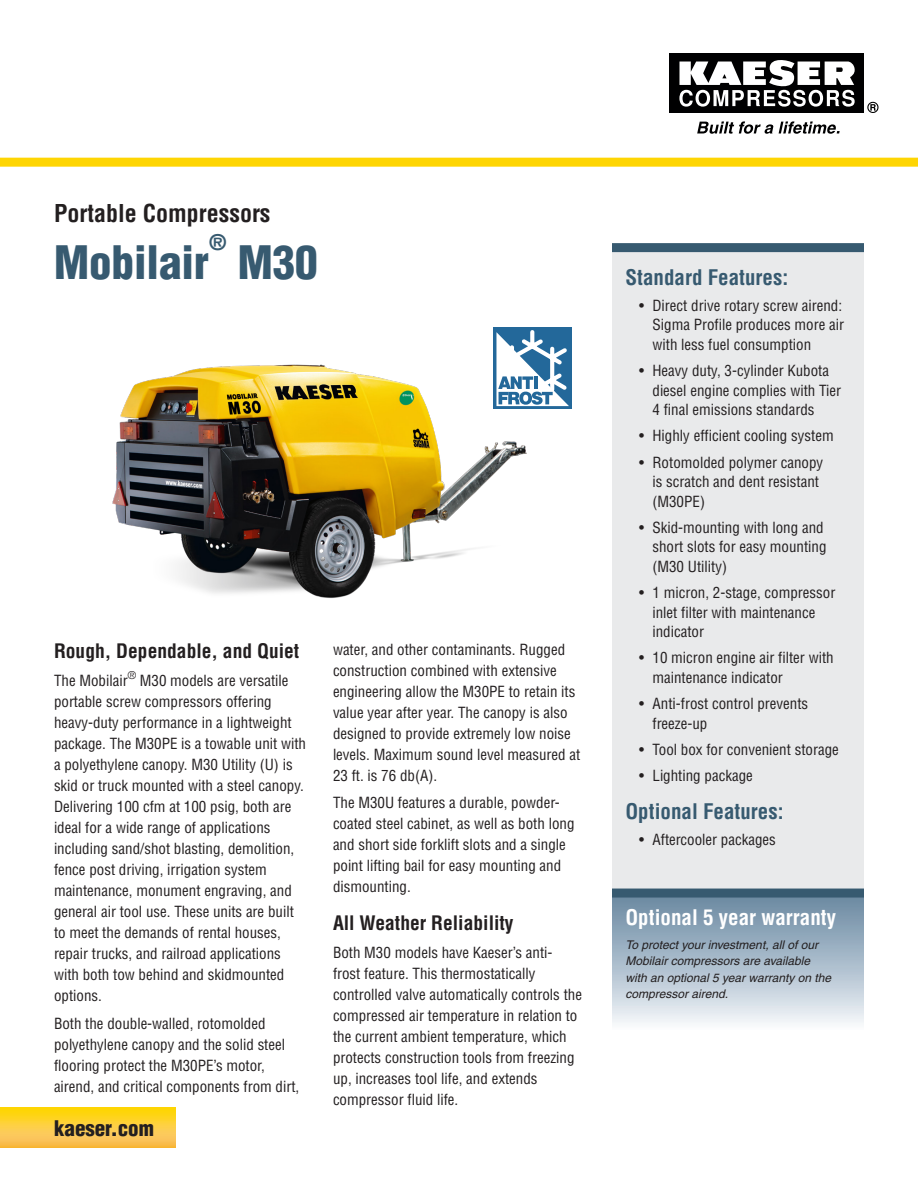
<style>
.page{position:relative;width:918px;height:1188px;background:#fff}
.page>*{position:absolute;margin:0;border:0;box-sizing:border-box;transform-origin:0 0}
.t1{font:900 condensed 45px "Helvetica";color:#375a70}
.t2{font:700 condensed 24px "Helvetica";color:#231f20}
.t3{font:700 condensed 21px "Helvetica";color:#375a70}
.t4{font:700 condensed 21px "Helvetica";color:#fff}
.t5{font:900 condensed 21px "Helvetica";color:#231f20}
.t6{font:900 condensed 21px "Helvetica";color:#375a70}
.t7{font:700 condensed 19.5px "Helvetica";color:#231f20}
.t8{font:condensed 15px/21px "Helvetica";color:#231f20}
.t9{font:italic 12px/16.5px "Helvetica";color:#231f20}
.t10{font:condensed 10.5px "Helvetica";color:#231f20}
</style>
<div class="page">
<img style="left:112px;top:364px;width:415px;height:234px">
<div style="left:493px;top:327px;width:79px;height:82px;background:linear-gradient(to right,#23689a,#23689a)"></div>
<svg style="left:496px;top:328px;width:74px;height:78px"></svg>
<div style="left:612px;top:248px;width:252px;height:688px;background:#e9eaeb"></div>
<div style="left:612px;top:243px;width:252px;height:9px;background:#375a70"></div>
<div style="left:612px;top:895px;width:252px;height:134px;background:linear-gradient(to bottom,#66869f,#f3f6fa)"></div>
<div style="left:612px;top:889px;width:252px;height:9px;background:#375a70"></div>
<svg style="left:0;top:1107px;width:176px;height:41px"></svg>
<svg style="left:697px;top:121px;width:143px;height:13px"></svg>
<div style="left:669px;top:54px;width:195px;height:59px;background:#000001"></div>
<svg style="left:867px;top:102px;width:12px;height:11px"></svg>
<svg style="left:679px;top:60px;width:176px;height:47px"></svg>
<div style="left:0;top:158px;width:918px;height:9px;background:#fed503"></div>
<h2 class="t2" style="left:54px;top:198px;width:218px">Portable Compressors</h2>
<h3 class="t6" style="left:209px;top:229px;width:19px">®</h3>
<h1 class="t1" style="left:54px;top:234px;width:157px">Mobilair</h1>
<h1 class="t1" style="left:238px;top:234px;width:82px">M30</h1>
<h3 class="t7" style="left:54px;top:639px;width:247px">Rough, Dependable, and Quiet</h3>
<p class="t8" style="left:54px;top:670px;width:75px">The Mobilair</p>
<p class="t10" style="left:128px;top:668px;width:10px">®</p>
<p class="t8" style="left:54px;top:670px;width:254px;text-indent:86px">M30 models are versatile portable screw compressors offering heavy-duty performance in a lightweight package. The M30PE is a towable unit with a polyethylene canopy. M30 Utility (U) is skid or truck mounted with a steel canopy.<br>Delivering 100 cfm at 100 psig, both are ideal for a wide range of applications including sand/shot blasting, demolition, fence post driving, irrigation system maintenance, monument engraving, and general air tool use. These units are built to meet the demands of rental houses, repair trucks, and railroad applications with both tow behind and skidmounted options.</p>
<p class="t8" style="left:54px;top:1013px;width:247px">Both the double-walled, rotomolded polyethylene canopy and the solid steel flooring protect the M30PE’s motor, airend, and critical components from dirt,</p>
<h3 class="t5" style="left:54px;top:1115px;width:101px">kaeser.com</h3>
<p class="t8" style="left:333px;top:639px;width:249px">water, and other contaminants. Rugged construction combined with extensive engineering allow the M30PE to retain its value year after year. The canopy is also designed to provide extremely low noise levels. Maximum sound level measured at 23 ft. is 76 db(A).</p>
<p class="t8" style="left:333px;top:792px;width:243px">The M30U features a durable, powder&shy;coated steel cabinet, as well as both long and short side forklift slots and a single point lifting bail for easy mounting and dismounting.</p>
<h3 class="t7" style="left:333px;top:911px;width:182px">All Weather Reliability</h3>
<p class="t8" style="left:333px;top:942px;width:251px">Both M30 models have Kaeser’s anti&shy;frost feature. This thermostatically controlled valve automatically controls the compressed air temperature in relation to the current ambient temperature, which protects construction tools from freezing up, increases tool life, and extends compressor fluid life.</p>
<h3 class="t3" style="left:626px;top:264px;width:164px">Standard Features:</h3>
<p class="t8" style="left:652px;top:296px;width:193px;line-height:19.5px;text-indent:-14px">• Direct drive rotary screw airend:<br>Sigma Profile produces more air with less fuel consumption</p>
<p class="t8" style="left:652px;top:361px;width:190px;line-height:19.5px;text-indent:-14px">• Heavy duty, 3-cylinder Kubota diesel engine complies with Tier<br>4 final emissions standards</p>
<p class="t8" style="left:639px;top:425px;width:196px">• Highly efficient cooling system</p>
<p class="t8" style="left:652px;top:452px;width:172px;line-height:19.5px;text-indent:-14px">• Rotomolded polymer canopy is scratch and dent resistant (M30PE)</p>
<p class="t8" style="left:652px;top:518px;width:176px;line-height:19.5px;text-indent:-14px">• Skid-mounting with long and short slots for easy mounting (M30 Utility)</p>
<p class="t8" style="left:652px;top:583px;width:184px;line-height:19.5px;text-indent:-14px">• 1 micron, 2-stage, compressor inlet filter with maintenance indicator</p>
<p class="t8" style="left:652px;top:648px;width:183px;line-height:19.5px;text-indent:-14px">• 10 micron engine air filter with maintenance indicator</p>
<p class="t8" style="left:652px;top:694px;width:157px;line-height:19.5px;text-indent:-14px">• Anti-frost control prevents freeze-up</p>
<p class="t8" style="left:639px;top:739px;width:201px">• Tool box for convenient storage</p>
<p class="t8" style="left:639px;top:765px;width:115px">• Lighting package</p>
<h3 class="t3" style="left:626px;top:798px;width:160px">Optional Features:</h3>
<p class="t8" style="left:639px;top:829px;width:138px">• Aftercooler packages</p>
<h3 class="t4" style="left:626px;top:904px;width:212px">Optional 5 year warranty</h3>
<p class="t9" style="left:626px;top:936px;width:207px">To protect your investment, all of our Mobilair compressors are available with an optional 5 year warranty on the compressor airend.</p>
</div>
